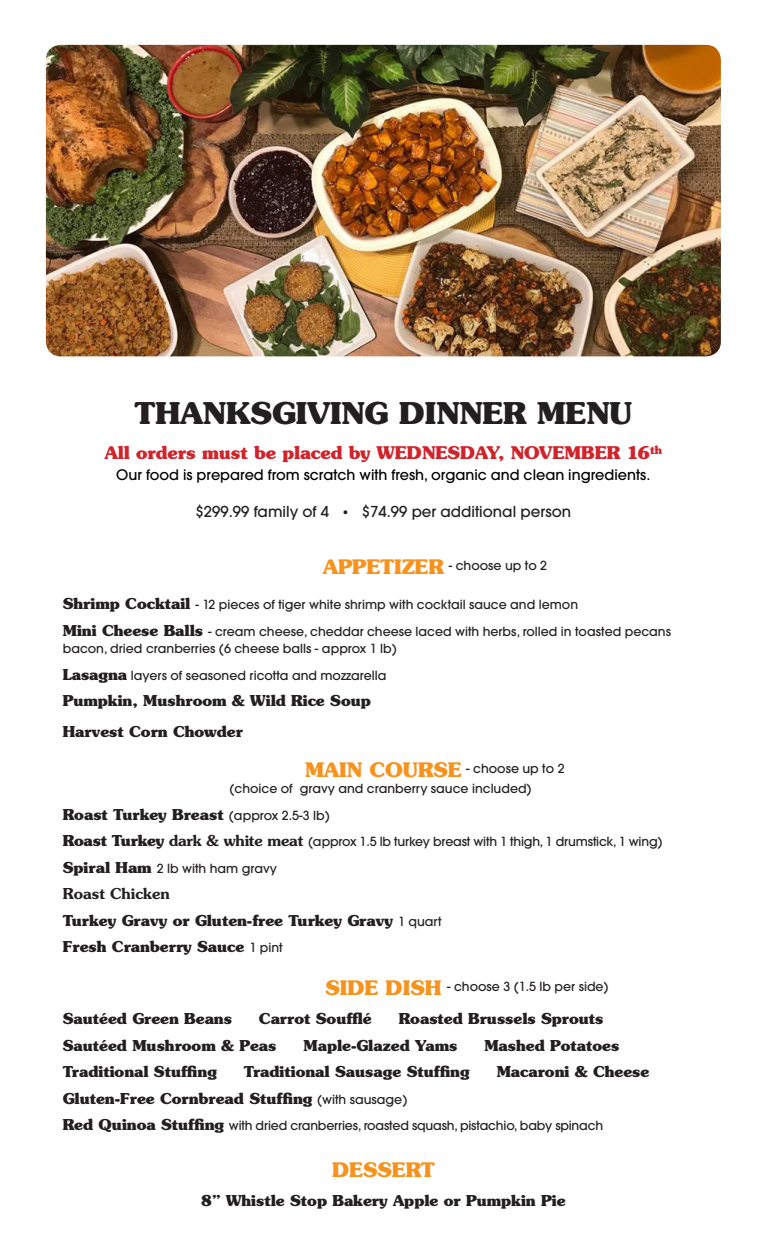
<style>
.page{position:relative;width:765px;height:1260px;background:#fff}
.page>*{position:absolute;margin:0;border:0;box-sizing:border-box;transform-origin:0 0}
.t1{font:700 30px "Souvenir";color:#231f20}
.t2{font:700 20px "Souvenir";color:#f7931d}
.t3{font:700 17.5px "Souvenir";color:#d1232a}
.t4{font:700 15px "Souvenir";color:#231f20}
.t5{font:500 15px "Avant Garde";color:#231f20}
.t6{font:600 15px "Souvenir";color:#231f20}
.t7{font:500 14.38px "Avant Garde";color:#000}
.t8{font:500 12.5px/17.5px "Avant Garde";color:#231f20}
.s1{font-size:12.5px}
.s2{font-family:"Souvenir";font-weight:700;font-size:15px}
.s3{font-family:"Avant Garde";font-weight:500;font-size:12.5px}
.s4{font-family:"Souvenir";font-weight:600;font-size:15px}
</style>
<div class="page">
<img style="left:46px;top:45px;width:675px;height:311px">
<p class="t1" style="left:135px;top:393px;width:499px">THANKSGIVING DINNER MENU</p>
<p class="t3" style="left:105px;top:441px;width:559px">All orders must be placed by WEDNESDAY, NOVEMBER 16<sup>th</sup></p>
<p class="t7" style="left:116px;top:466px;width:536px">Our food is prepared from scratch with fresh, organic and clean ingredients.</p>
<p class="t5" style="left:195px;top:503px;width:377px">$299.99 family of 4 <span class="s1">•</span> $74.99 per additional person</p>
<p class="t2" style="left:323px;top:554px;width:122px">APPETIZER</p>
<p class="t8" style="left:63px;top:596px;width:517px"><span class="s2">Shrimp Cocktail</span> - 12 pieces of tiger white shrimp with cocktail sauce and lemon</p>
<p class="t8" style="left:63px;top:622px;width:610px"><span class="s2">Mini Cheese Balls</span> - cream cheese, cheddar cheese laced with herbs, rolled in toasted pecans bacon, dried cranberries (6 cheese balls - approx 1 lb)</p>
<p class="t8" style="left:63px;top:666px;width:325px"><span class="s2">Lasagna</span> layers of seasoned ricotta and mozzarella</p>
<p class="t4" style="left:63px;top:691px;width:310px">Pumpkin, Mushroom &amp; Wild Rice Soup</p>
<p class="t4" style="left:63px;top:722px;width:182px">Harvest Corn Chowder</p>
<p class="t2" style="left:305px;top:757px;width:158px">MAIN COURSE</p>
<p class="t8" style="left:229px;top:780px;width:304px">(choice of gravy and cranberry sauce included)</p>
<p class="t4" style="left:63px;top:805px;width:269px">Roast Turkey Breast <span class="s3">(approx 2.5-3 lb)</span></p>
<p class="t8" style="left:63px;top:833px;width:601px"><span class="s2">Roast Turkey</span> <span class="s4">dark &amp; white meat</span> (approx 1.5 lb turkey breast with 1 thigh, 1 drumstick, 1 wing)</p>
<p class="t8" style="left:63px;top:859px;width:216px"><span class="s2">Spiral Ham</span> 2 lb with ham gravy</p>
<p class="t6" style="left:63px;top:884px;width:109px">Roast Chicken</p>
<p class="t4" style="left:63px;top:911px;width:380px">Turkey Gravy or Gluten-free Turkey Gravy <span class="s3">1 quart</span></p>
<p class="t4" style="left:63px;top:937px;width:221px">Fresh Cranberry Sauce <span class="s3">1 pint</span></p>
<p class="t2" style="left:325px;top:975px;width:117px">SIDE DISH</p>
<p class="t4" style="left:63px;top:1009px;width:171px">Sautéed Green Beans</p>
<p class="t4" style="left:259px;top:1009px;width:114px">Carrot Soufflé</p>
<p class="t4" style="left:399px;top:1009px;width:206px">Roasted Brussels Sprouts</p>
<p class="t4" style="left:63px;top:1036px;width:215px">Sautéed Mushroom &amp; Peas</p>
<p class="t4" style="left:304px;top:1036px;width:155px">Maple-Glazed Yams</p>
<p class="t4" style="left:484px;top:1036px;width:136px">Mashed Potatoes</p>
<p class="t4" style="left:63px;top:1062px;width:156px">Traditional Stuffing</p>
<p class="t4" style="left:244px;top:1062px;width:227px">Traditional Sausage Stuffing</p>
<p class="t4" style="left:497px;top:1062px;width:154px">Macaroni &amp; Cheese</p>
<p class="t4" style="left:63px;top:1089px;width:346px">Gluten-Free Cornbread Stuffing <span class="s3">(with sausage)</span></p>
<p class="t8" style="left:63px;top:1117px;width:542px"><span class="s2">Red Quinoa Stuffing</span> with dried cranberries, roasted squash, pistachio, baby spinach</p>
<p class="t2" style="left:332px;top:1157px;width:104px">DESSERT</p>
<p class="t4" style="left:201px;top:1191px;width:366px">8” Whistle Stop Bakery Apple or Pumpkin Pie</p>
<p class="t8" style="left:449px;top:557px;width:100px">- choose up to 2</p>
<p class="t8" style="left:466px;top:760px;width:100px">- choose up to 2</p>
<p class="t8" style="left:447px;top:978px;width:163px">- choose 3 (1.5 lb per side)</p>
</div>
